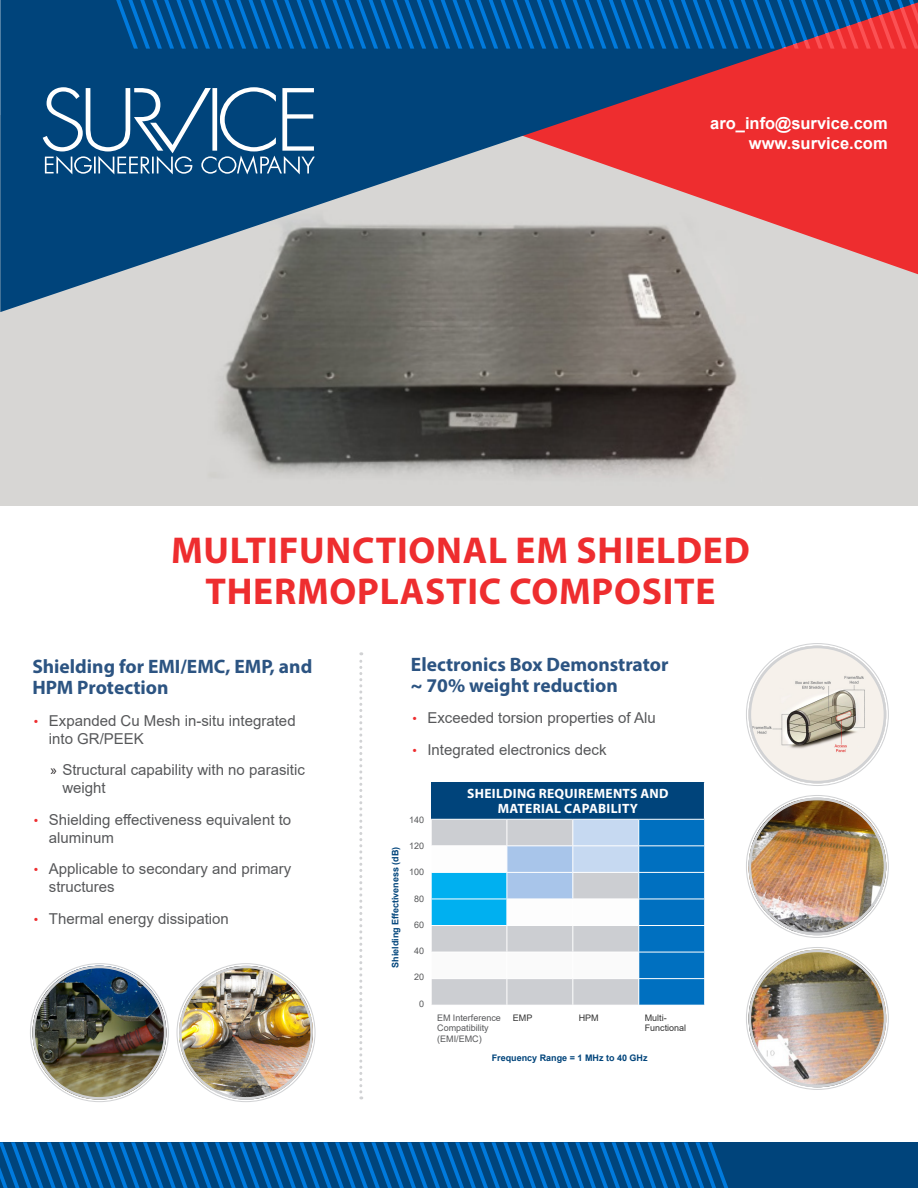
<style>
.page{position:relative;width:918px;height:1188px;background:#fff}
.page>*{position:absolute;margin:0;border:0;box-sizing:border-box;transform-origin:0 0}
.t1{font:700 37.5px/40.5px "Myriad Pro";letter-spacing:.02em;color:#ee2d2f;text-align:center}
.t2{font:700 19.5px/21px "Myriad Pro";color:#2c5482}
.t3{font:700 16.5px "Arial";color:#fff}
.t4{font:15px/18px "Arial";color:#57585a}
.t5{font:700 13.5px/15px "Myriad Pro";letter-spacing:.02em;color:#fff;text-align:center}
.t6{font:9px/10.8px "Arial";color:#57585a}
.t7{font:700 9px "Arial";color:#00447b}
.t8{font:9px/10.8px "Arial";color:#333}
.s1{font-size:12.75px;color:#ee2d2f}
.s2{font-family:"Myriad Pro";color:#231f20}
</style>
<div class="page">
<img style="left:0;top:312px;width:918px;height:193px">
<div style="left:0;top:1143px;width:918px;height:45px;background:#00447b"></div>
<svg style="left:0;top:1142px;width:729px;height:46px"></svg>
<img style="left:179px;top:966px;width:134px;height:133px">
<div style="left:179px;top:966px;width:134px;height:134px;border:3px solid #d1d2d4;border-radius:50%"></div>
<img style="left:33px;top:966px;width:133px;height:134px;border-radius:67px">
<div style="left:33px;top:966px;width:133px;height:134px;border:3px solid #d1d2d4;border-radius:50%"></div>
<svg style="left:359px;top:652px;width:3px;height:447px"></svg>
<img style="left:749px;top:646px;width:137px;height:137px;border-radius:69px">
<div style="left:749px;top:646px;width:137px;height:137px;border:3px solid #d1d2d4;border-radius:50%"></div>
<img style="left:749px;top:798px;width:137px;height:135px">
<div style="left:749px;top:798px;width:137px;height:137px;border:3px solid #d1d2d4;border-radius:50%"></div>
<img style="left:749px;top:950px;width:137px;height:137px;border-radius:69px">
<div style="left:749px;top:950px;width:137px;height:137px;border:3px solid #d1d2d4;border-radius:50%"></div>
<div style="left:431px;top:782px;width:274px;height:37px;background:#00447b"></div>
<hr style="left:704px;top:782px;width:1px;height:37px;background:#fff">
<svg style="left:431px;top:819px;width:274px;height:186px"></svg>
<svg style="left:0;top:0;width:918px;height:312px;background:#7b687c"></svg>
<svg style="left:116px;top:0;width:802px;height:49px;background:#135392"></svg>
<svg style="left:43px;top:87px;width:272px;height:87px"></svg>
<p class="t3" style="left:710px;top:112px;width:179px">aro_info@survice.com</p>
<p class="t3" style="left:749px;top:131px;width:140px">www.survice.com</p>
<p class="t1" style="left:171px;top:529px;width:580px">MULTIFUNCTIONAL EM SHIELDED<br>THERMOPLASTIC COMPOSITE</p>
<p class="t2" style="left:32px;top:655px;width:281px">Shielding for EMI/EMC, EMP, and<br>HPM Protection</p>
<p class="t4" style="left:49px;top:711px;width:248px;text-indent:-15px"><span class="s1">•</span> Expanded Cu Mesh in-situ integrated into GR/PEEK</p>
<p class="t4" style="left:62px;top:761px;width:244px;text-indent:-12px"><span class="s2">»</span> Structural capability with no parasitic weight</p>
<p class="t4" style="left:49px;top:810px;width:244px;text-indent:-15px"><span class="s1">•</span> Shielding effectiveness equivalent to aluminum</p>
<p class="t4" style="left:49px;top:860px;width:244px;text-indent:-15px"><span class="s1">•</span> Applicable to secondary and primary structures</p>
<p class="t4" style="left:34px;top:909px;width:197px"><span class="s1">•</span> Thermal energy dissipation</p>
<p class="t7" style="left:389px;top:968px;width:123px;rotate:-90deg">Shielding Effectiveness (dB)</p>
<p class="t2" style="left:411px;top:653px;width:259px">Electronics Box Demonstrator ~ 70% weight reduction</p>
<p class="t4" style="left:412px;top:709px;width:245px"><span class="s1">•</span> Exceeded torsion properties of Alu</p>
<p class="t4" style="left:412px;top:740px;width:196px"><span class="s1">•</span> Integrated electronics deck</p>
<p class="t5" style="left:467px;top:786px;width:203px">SHEILDING REQUIREMENTS AND<br>MATERIAL CAPABILITY</p>
<p class="t6" style="left:409px;top:814px;width:17px">140</p>
<p class="t6" style="left:409px;top:841px;width:17px">120</p>
<p class="t6" style="left:409px;top:867px;width:17px">100</p>
<p class="t6" style="left:414px;top:893px;width:12px">80</p>
<p class="t6" style="left:414px;top:919px;width:12px">60</p>
<p class="t6" style="left:414px;top:946px;width:12px">40</p>
<p class="t6" style="left:414px;top:972px;width:12px">20</p>
<p class="t6" style="left:419px;top:998px;width:7px">0</p>
<p class="t6" style="left:437px;top:1012px;width:65px">EM Interference<br>Compatibility (EMI/EMC)</p>
<p class="t8" style="left:513px;top:1012px;width:21px">EMP</p>
<p class="t8" style="left:579px;top:1012px;width:21px">HPM</p>
<p class="t8" style="left:645px;top:1012px;width:43px">Multi-<br>Functional</p>
<p class="t7" style="left:492px;top:1052px;width:157px">Frequency Range = 1 MHz to 40 GHz</p>
</div>
